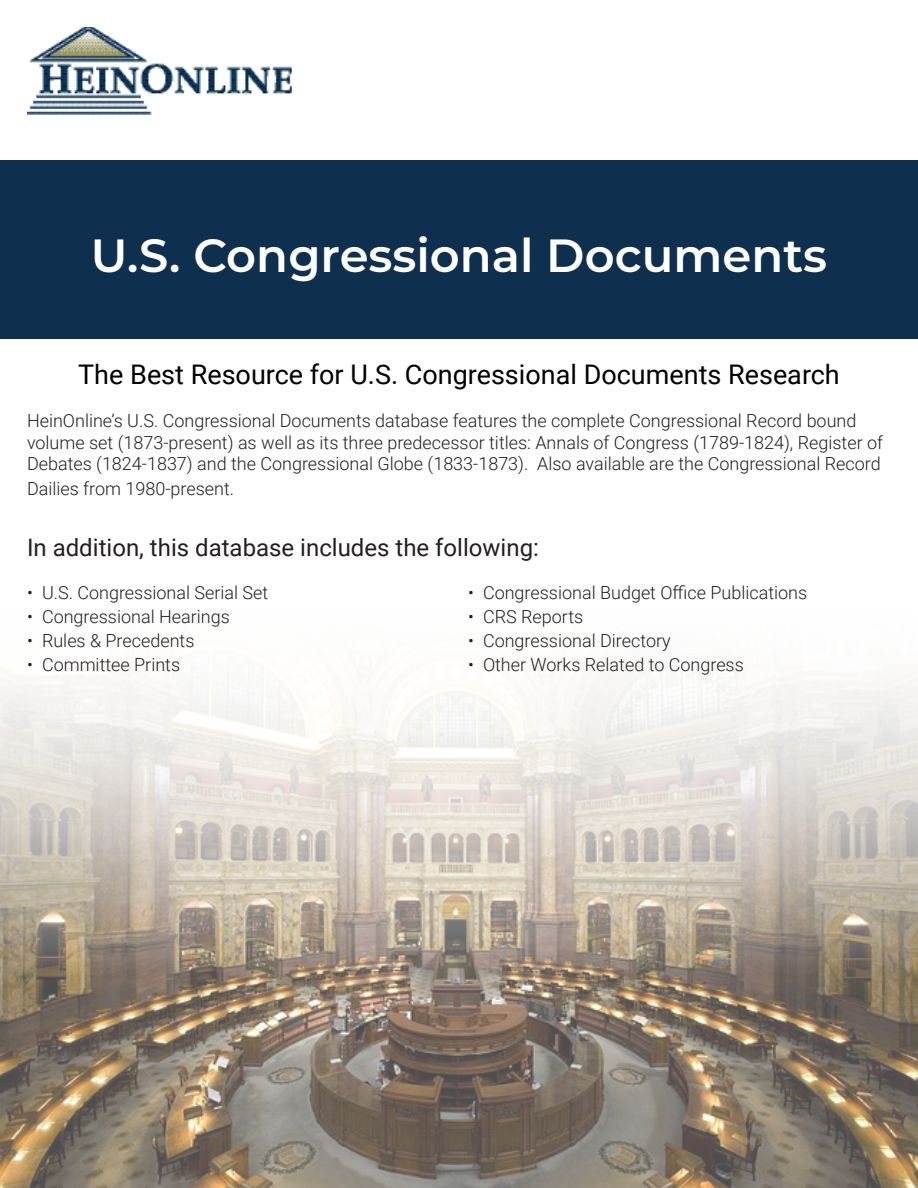
<style>
.page{position:relative;width:918px;height:1188px;background:#fff}
.page>*{position:absolute;margin:0;border:0;box-sizing:border-box;transform-origin:0 0}
.t1{font:600 46.5px "Montserrat";color:#fff}
.t2{font:27px "Roboto";color:#000}
.t3{font:24px "Roboto";color:#231f20}
.t4{font:300 18px/21.6px "Roboto";color:#231f20}
</style>
<div class="page">
<img style="left:0;top:677px;width:918px;height:511px">
<div style="left:0;top:160px;width:918px;height:178px;background:#0e2f4e"></div>
<img style="left:27px;top:27px;width:265px;height:88px">
<p class="t1" style="left:91px;top:222px;width:738px">U.S. Congressional Documents</p>
<p class="t2" style="left:78px;top:355px;width:763px">The Best Resource for U.S. Congressional Documents Research</p>
<p class="t4" style="left:27px;top:409px;width:858px">HeinOnline’s U.S. Congressional Documents database features the complete Congressional Record bound volume set (1873-present) as well as its three predecessor titles: Annals of Congress (1789-1824), Register of<br>Debates (1824-1837) and the Congressional Globe (1833-1873). Also available are the Congressional Record</p>
<p class="t4" style="left:27px;top:478px;width:209px">Dailies from 1980-present.</p>
<p class="t3" style="left:27px;top:531px;width:514px">In addition, this database includes the following:</p>
<p class="t4" style="left:27px;top:581px;width:243px">• U.S. Congressional Serial Set</p>
<p class="t4" style="left:27px;top:605px;width:204px">• Congressional Hearings</p>
<p class="t4" style="left:27px;top:629px;width:169px">• Rules &amp; Precedents</p>
<p class="t4" style="left:27px;top:653px;width:155px">• Committee Prints</p>
<p class="t4" style="left:468px;top:581px;width:341px">• Congressional Budget Office Publications</p>
<p class="t4" style="left:468px;top:605px;width:117px">• CRS Reports</p>
<p class="t4" style="left:468px;top:629px;width:204px">• Congressional Directory</p>
<p class="t4" style="left:468px;top:653px;width:277px">• Other Works Related to Congress</p>
</div>
